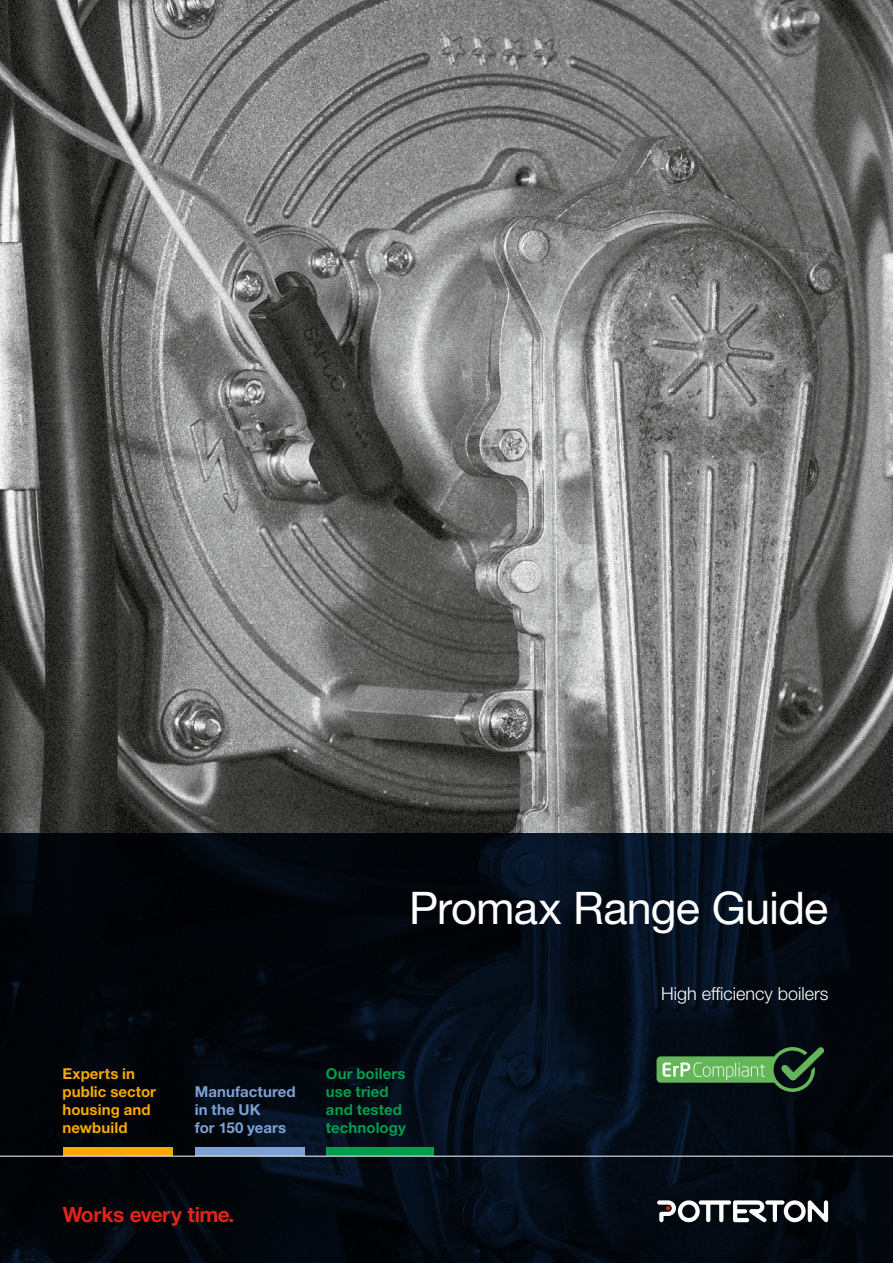
<style>
.page{position:relative;width:893px;height:1263px;background:#fff}
.page>*{position:absolute;margin:0;border:0;box-sizing:border-box;transform-origin:0 0}
.t1{font:45px "Helvetica Neue LT Std";letter-spacing:-.02em;color:#fff}
.t2{font:700 21px "Helvetica Neue LT Std";letter-spacing:-.025em;color:#e3221a}
.t3{font:300 18px "Helvetica Neue LT Std";color:#fff}
.t4{font:700 15px/18px "Helvetica Neue LT Std";letter-spacing:.005em;color:#f8a800}
.t5{font:700 15px/18px "Helvetica Neue LT Std";letter-spacing:.005em;color:#009d4d}
.t6{font:700 15px/18px "Helvetica Neue LT Std";letter-spacing:.005em;color:#7da1d5}
</style>
<div class="page">
<img style="left:0;top:0;width:893px;height:833px">
<svg style="left:0;top:833px;width:893px;height:430px;fill:#02070e"></svg>
<svg style="left:657px;top:1200px;width:171px;height:23px"></svg>
<div style="left:63px;top:1147px;width:110px;height:9px;background:#f8a800"></div>
<div style="left:195px;top:1147px;width:110px;height:9px;background:#7da1d5"></div>
<div style="left:326px;top:1147px;width:107px;height:9px;background:#009d4d"></div>
<hr style="left:0;top:1156px;width:893px;height:1px;background:#fff">
<svg style="left:657px;top:1047px;width:167px;height:45px"></svg>
<h1 class="t1" style="left:409px;top:881px;width:421px">Promax Range Guide</h1>
<p class="t4" style="left:63px;top:1064px;width:95px">Experts in public sector housing and newbuild</p>
<p class="t5" style="left:326px;top:1064px;width:81px">Our boilers use tried and tested technology</p>
<p class="t6" style="left:195px;top:1082px;width:102px">Manufactured in the UK<br>for 150 years</p>
<h2 class="t2" style="left:63px;top:1201px;width:173px">Works every time.</h2>
<p class="t3" style="left:661px;top:982px;width:169px">High efficiency boilers</p>
</div>
